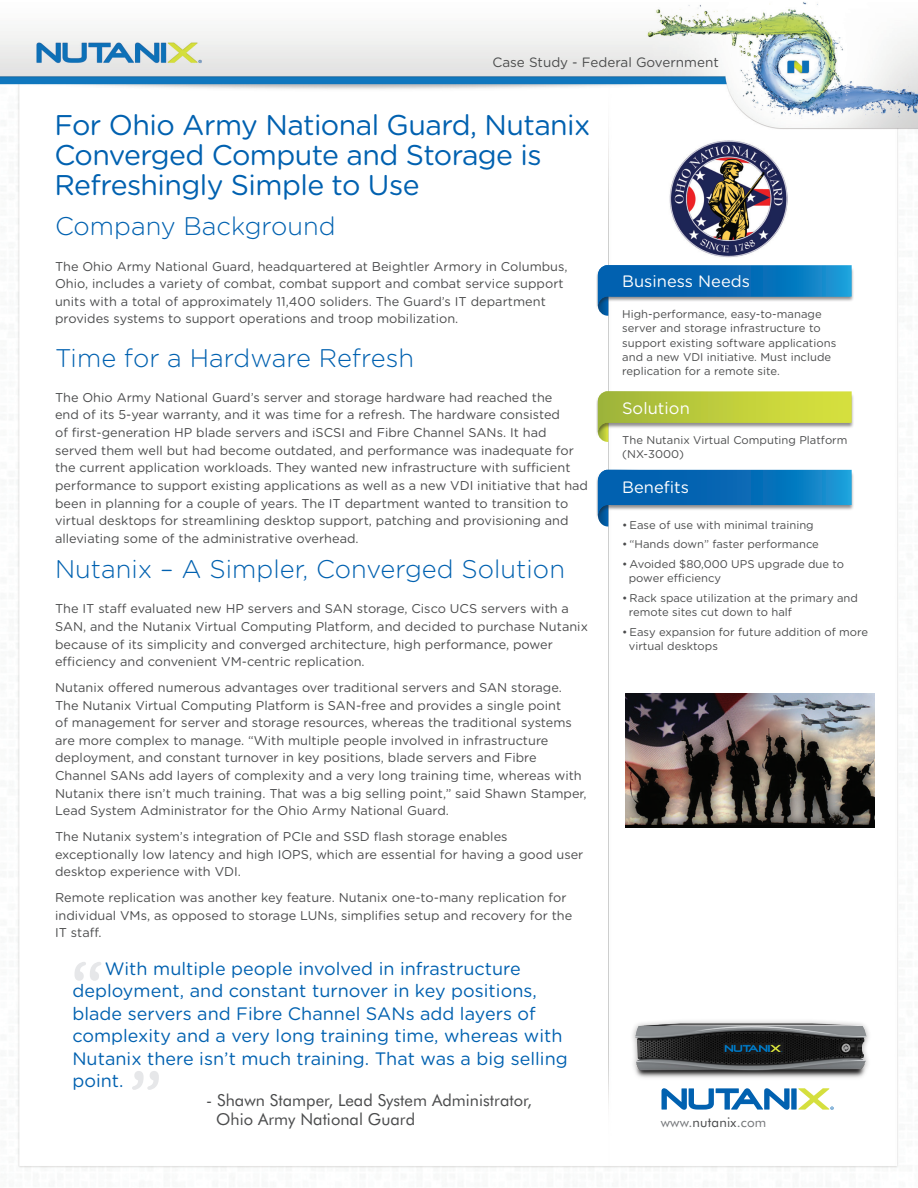
<style>
.page{position:relative;width:918px;height:1188px;background:#fff}
.page>*{position:absolute;margin:0;border:0;box-sizing:border-box;transform-origin:0 0}
.QUOTE_-_text{font:500 66px "Gotham Rounded";color:#e6e7e9}
.HEADLINE{font:28.5px/30px "Gotham Rounded";letter-spacing:-.02em;color:#0161b0}
.Section_Header_-_BLU{font:300 25.5px "Gotham Rounded";color:#0161b0}
.SIDEBAR_-_Bullet_Poi{font:18px/22.5px "Gotham Rounded";color:#0161b0}
.SIDEBAR_-_Bullet_Poi-2{font:16.5px "Futura BT";color:#4b4c4d}
.SIDEBAR_-_Bullet_Poi-3{font:16.5px "Gotham Rounded";color:#fff}
.TitleSub{font:13.5px "Gotham Rounded";color:#4b4c4d}
.Sidebar_Bullets{font:13.5px "Futura BT";letter-spacing:.015em;color:#76787b}
.Section_Header_-_BLU-2{font:12.75px/17.7px "Gotham Rounded";color:#4b4c4d}
.SIDEBAR_-_Bullet_Poi-4{font:11.25px/14.2px "Gotham Rounded";color:#4b4c4d}
.s1{color:#4b4c4d}
</style>
<div class="page">
<img style="left:0;top:2px;width:918px;height:1168px">
<svg style="left:662px;top:1092px;width:128px;height:18px"></svg>
<div style="left:791px;top:1088px;width:6px;height:22px;background:#0161b0"></div>
<svg style="left:798px;top:1092px;width:36px;height:18px"></svg>
<img style="left:628px;top:1003px;width:243px;height:89px">
<svg style="left:598px;top:391px;width:254px;height:51px"></svg>
<svg style="left:598px;top:470px;width:254px;height:57px"></svg>
<img style="left:662px;top:133px;width:135px;height:128px">
<svg style="left:598px;top:265px;width:254px;height:51px"></svg>
<img style="left:626px;top:694px;width:248px;height:134px">
<p class="TitleSub" style="left:492px;top:53px;width:228px">Case Study - Federal Government</p>
<p class="HEADLINE" style="left:54px;top:108px;width:538px">For Ohio Army National Guard, Nutanix<br>Converged Compute and Storage is<br>Refreshingly Simple to Use</p>
<p class="Section_Header_-_BLU" style="left:55px;top:209px;width:282px">Company Background</p>
<p class="Section_Header_-_BLU-2" style="left:55px;top:257px;width:514px">The Ohio Army National Guard, headquartered at Beightler Armory in Columbus, Ohio, includes a variety of combat, combat support and combat service support units with a total of approximately 11,400 soliders. The Guard’s IT department provides systems to support operations and troop mobilization.</p>
<p class="Section_Header_-_BLU" style="left:55px;top:341px;width:361px">Time for a Hardware Refresh</p>
<p class="Section_Header_-_BLU-2" style="left:55px;top:388px;width:535px">The Ohio Army National Guard’s server and storage hardware had reached the<br>end of its 5-year warranty, and it was time for a refresh. The hardware consisted<br>of first-generation HP blade servers and iSCSI and Fibre Channel SANs. It had served them well but had become outdated, and performance was inadequate for the current application workloads. They wanted new infrastructure with sufficient performance to support existing applications as well as a new VDI initiative that had been in planning for a couple of years. The IT department wanted to transition to virtual desktops for streamlining desktop support, patching and provisioning and alleviating some of the administrative overhead.</p>
<p class="Section_Header_-_BLU" style="left:55px;top:552px;width:511px">Nutanix – A Simpler, Converged Solution</p>
<p class="Section_Header_-_BLU-2" style="left:55px;top:599px;width:534px">The IT staff evaluated new HP servers and SAN storage, Cisco UCS servers with a SAN, and the Nutanix Virtual Computing Platform, and decided to purchase Nutanix because of its simplicity and converged architecture, high performance, power efficiency and convenient VM-centric replication.</p>
<p class="Section_Header_-_BLU-2" style="left:55px;top:678px;width:533px">Nutanix offered numerous advantages over traditional servers and SAN storage.<br>The Nutanix Virtual Computing Platform is SAN-free and provides a single point<br>of management for server and storage resources, whereas the traditional systems are more complex to manage. “With multiple people involved in infrastructure deployment, and constant turnover in key positions, blade servers and Fibre Channel SANs add layers of complexity and a very long training time, whereas with Nutanix there isn’t much training. That was a big selling point,” said Shawn Stamper, Lead System Administrator for the Ohio Army National Guard.</p>
<p class="Section_Header_-_BLU-2" style="left:55px;top:827px;width:530px">The Nutanix system’s integration of PCIe and SSD flash storage enables exceptionally low latency and high IOPS, which are essential for having a good user desktop experience with VDI.</p>
<p class="Section_Header_-_BLU-2" style="left:55px;top:888px;width:519px">Remote replication was another key feature. Nutanix one-to-many replication for individual VMs, as opposed to storage LUNs, simplifies setup and recovery for the<br>IT staff.</p>
<p class="SIDEBAR_-_Bullet_Poi" style="left:72px;top:956px;width:497px;text-indent:33px">With multiple people involved in infrastructure deployment, and constant turnover in key positions, blade servers and Fibre Channel SANs add layers of complexity and a very long training time, whereas with Nutanix there isn’t much training. That was a big selling point.</p>
<p class="SIDEBAR_-_Bullet_Poi-2" style="left:206px;top:1090px;width:327px">- Shawn Stamper, Lead System Administrator,</p>
<p class="SIDEBAR_-_Bullet_Poi-2" style="left:216px;top:1109px;width:201px">Ohio Army National Guard</p>
<p class="QUOTE_-_text" style="left:71px;top:938px;width:35px">“</p>
<p class="QUOTE_-_text" style="left:163px;top:1114px;width:35px;rotate:-180deg">“</p>
<p class="SIDEBAR_-_Bullet_Poi-3" style="left:622px;top:269px;width:129px">Business Needs</p>
<p class="SIDEBAR_-_Bullet_Poi-4" style="left:622px;top:307px;width:215px">High-performance, easy-to-manage server and storage infrastructure to support existing software applications and a new VDI initiative. Must include replication for a remote site.</p>
<p class="SIDEBAR_-_Bullet_Poi-3" style="left:622px;top:397px;width:69px">Solution</p>
<p class="SIDEBAR_-_Bullet_Poi-4" style="left:622px;top:432px;width:227px">The Nutanix Virtual Computing Platform (NX-3000)</p>
<p class="SIDEBAR_-_Bullet_Poi-3" style="left:622px;top:476px;width:69px">Benefits</p>
<p class="SIDEBAR_-_Bullet_Poi-4" style="left:622px;top:517px;width:193px">• Ease of use with minimal training</p>
<p class="SIDEBAR_-_Bullet_Poi-4" style="left:622px;top:537px;width:198px">• “Hands down” faster performance</p>
<p class="SIDEBAR_-_Bullet_Poi-4" style="left:629px;top:556px;width:217px;text-indent:-7px">• Avoided $80,000 UPS upgrade due to power efficiency</p>
<p class="SIDEBAR_-_Bullet_Poi-4" style="left:629px;top:590px;width:231px;text-indent:-7px">• Rack space utilization at the primary and remote sites cut down to half</p>
<p class="SIDEBAR_-_Bullet_Poi-4" style="left:629px;top:624px;width:241px;text-indent:-7px">• Easy expansion for future addition of more virtual desktops</p>
<p class="Sidebar_Bullets" style="left:661px;top:1114px;width:107px">www.<span class="s1">nutanix</span>.com</p>
</div>
